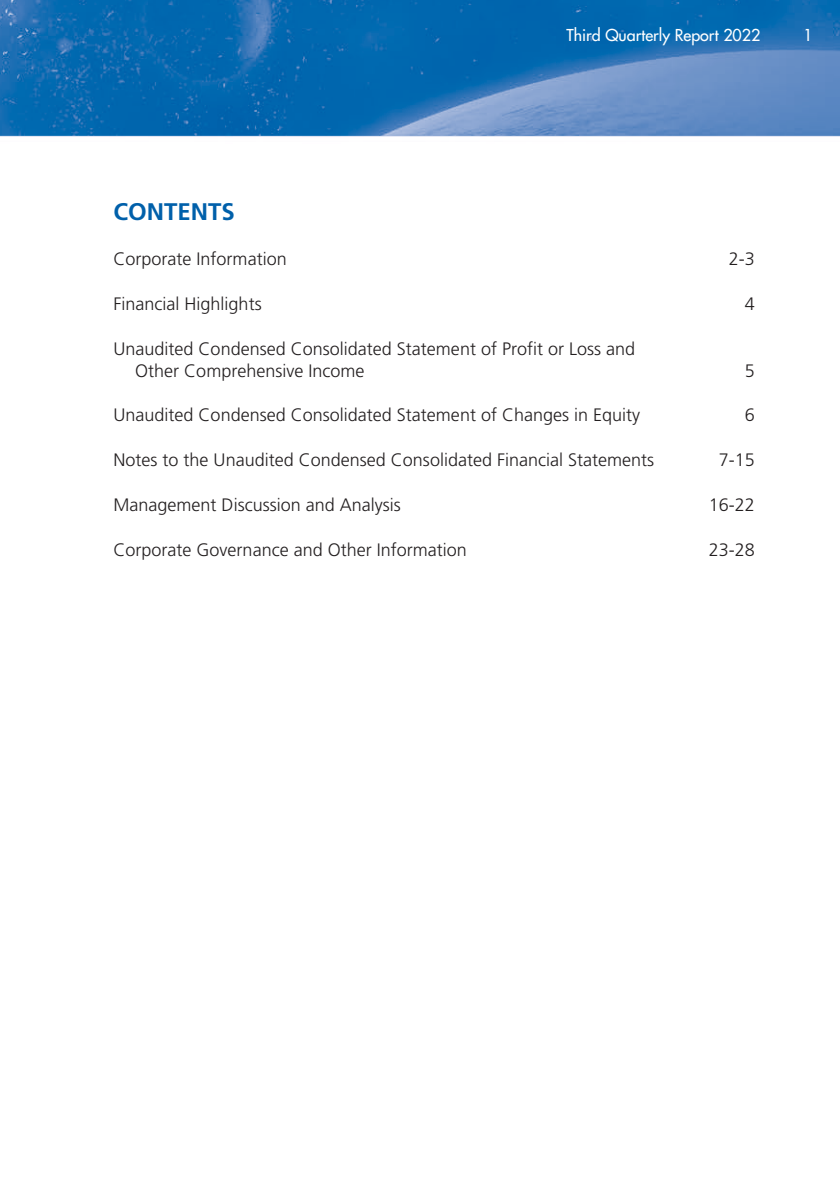
<style>
.page{position:relative;width:840px;height:1191px;background:#fff}
.page>*{position:absolute;margin:0;border:0;box-sizing:border-box;transform-origin:0 0}
._01_Heading_1{font:700 24px "Frutiger LT Std";color:#0060aa}
._00_Body_text{font:300 18px/22px "Frutiger LT Std";color:#231f20}
.t1{font:500 16px "Futura Std";color:#fff}
</style>
<div class="page">
<img style="left:0;top:0;width:839px;height:137px">
<p class="t1" style="left:566px;top:25px;width:195px">Third Quarterly Report 2022</p>
<p class="t1" style="left:803px;top:25px;width:11px">1</p>
<p class="_01_Heading_1" style="left:113px;top:197px;width:123px">CONTENTS</p>
<p class="_00_Body_text" style="left:113px;top:248px;width:175px">Corporate Information</p>
<p class="_00_Body_text" style="left:728px;top:248px;width:28px">2-3</p>
<p class="_00_Body_text" style="left:113px;top:293px;width:150px">Financial Highlights</p>
<p class="_00_Body_text" style="left:744px;top:293px;width:12px">4</p>
<p class="_00_Body_text" style="left:135px;top:338px;width:501px;text-indent:-22px">Unaudited Condensed Consolidated Statement of Profit or Loss and<br>Other Comprehensive Income</p>
<p class="_00_Body_text" style="left:744px;top:360px;width:12px">5</p>
<p class="_00_Body_text" style="left:113px;top:404px;width:528px">Unaudited Condensed Consolidated Statement of Changes in Equity</p>
<p class="_00_Body_text" style="left:744px;top:404px;width:12px">6</p>
<p class="_00_Body_text" style="left:113px;top:449px;width:542px">Notes to the Unaudited Condensed Consolidated Financial Statements</p>
<p class="_00_Body_text" style="left:718px;top:449px;width:38px">7-15</p>
<p class="_00_Body_text" style="left:113px;top:494px;width:289px">Management Discussion and Analysis</p>
<p class="_00_Body_text" style="left:708px;top:494px;width:48px">16-22</p>
<p class="_00_Body_text" style="left:113px;top:538px;width:355px">Corporate Governance and Other Information</p>
<p class="_00_Body_text" style="left:708px;top:538px;width:48px">23-28</p>
</div>
